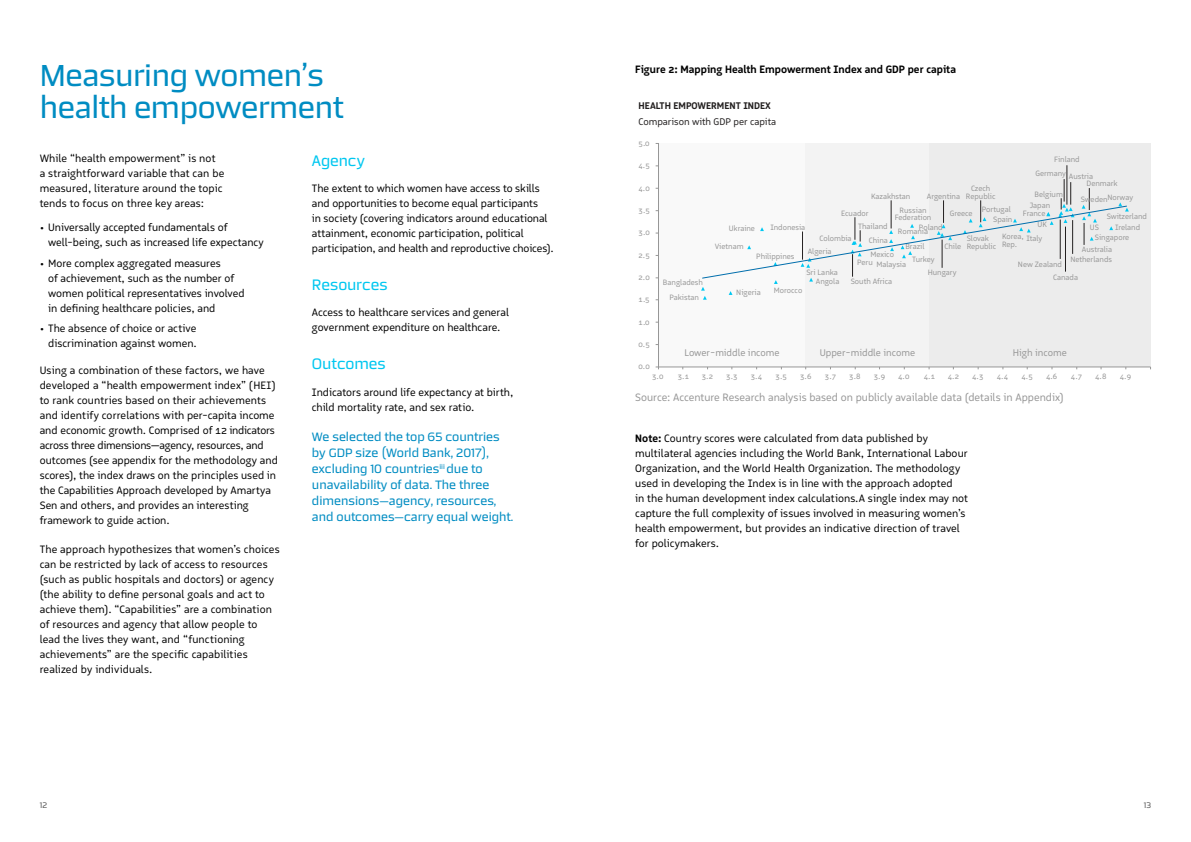
<style>
.page{position:relative;width:1191px;height:842px;background:#fff}
.page>*{position:absolute;margin:0;border:0;box-sizing:border-box;transform-origin:0 0}
.t1{font:30px/32px "Certo Sans";letter-spacing:-.015em;color:#008cc2}
.t2{font:15px "Certo Sans";letter-spacing:-.005em;color:#00c7f0}
.t3{font:12px/16px "Certo Sans";color:#008cc2}
.t4{font:11px/15px "Logical";letter-spacing:.005em;color:#000}
.t5{font:11px "Logical";color:#969696}
.t6{font:700 11px "Logical";letter-spacing:.005em;color:#000}
.t7{font:9.9px "Logical";color:#979797}
.t8{font:9.9px "Logical";color:#232020}
.t9{font:700 9.9px "Logical";color:#232020}
.t10{font:8px "Certo Sans";color:#5a5a5a}
.t11{font:7.9px/7.9px "Logical";color:#979797}
.s1{font-weight:700}
</style>
<div class="page">
<div style="left:658px;top:143px;width:147px;height:224px;background:#f9f9f9"></div>
<div style="left:805px;top:143px;width:124px;height:224px;background:#f3f3f3"></div>
<div style="left:929px;top:143px;width:221px;height:224px;background:#ececec"></div>
<hr style="left:658px;top:367px;width:492px;height:1px;background:#979797">
<svg style="left:655px;top:143px;width:4px;height:226px"></svg>
<hr style="left:1066px;top:165px;width:1px;height:40px;background:#232020">
<svg style="left:701px;top:179px;width:427px;height:121px"></svg>
<h1 class="t1" style="left:40px;top:59px;width:305px">Measuring women’s health empowerment</h1>
<p class="t4" style="left:40px;top:151px;width:186px">While “health empowerment” is not<br>a straightforward variable that can be measured, literature around the topic tends to focus on three key areas:</p>
<p class="t4" style="left:48px;top:220px;width:217px;text-indent:-9px">• Universally accepted fundamentals of well-being, such as increased life expectancy</p>
<p class="t4" style="left:48px;top:255px;width:198px;text-indent:-9px">• More complex aggregated measures<br>of achievement, such as the number of women political representatives involved in defining healthcare policies, and</p>
<p class="t4" style="left:40px;top:321px;width:159px;text-align:right">• The absence of choice or active discrimination against women.</p>
<p class="t4" style="left:40px;top:362px;width:240px">Using a combination of these factors, we have developed a “health empowerment index” (HEI) to rank countries based on their achievements and identify correlations with per-capita income and economic growth. Comprised of 12 indicators across three dimensions—agency, resources, and outcomes (see appendix for the methodology and scores), the index draws on the principles used in the Capabilities Approach developed by Amartya Sen and others, and provides an interesting framework to guide action.</p>
<p class="t4" style="left:40px;top:541px;width:241px">The approach hypothesizes that women’s choices can be restricted by lack of access to resources (such as public hospitals and doctors) or agency (the ability to define personal goals and act to achieve them). “Capabilities” are a combination of resources and agency that allow people to lead the lives they want, and “functioning achievements” are the specific capabilities realized by individuals.</p>
<h2 class="t2" style="left:312px;top:151px;width:55px">Agency</h2>
<p class="t4" style="left:312px;top:181px;width:243px">The extent to which women have access to skills and opportunities to become equal participants<br>in society (covering indicators around educational attainment, economic participation, political participation, and health and reproductive choices).</p>
<h2 class="t2" style="left:312px;top:275px;width:77px">Resources</h2>
<p class="t4" style="left:312px;top:305px;width:199px">Access to healthcare services and general government expenditure on healthcare.</p>
<h2 class="t2" style="left:312px;top:354px;width:75px">Outcomes</h2>
<p class="t4" style="left:312px;top:384px;width:203px">Indicators around life expectancy at birth, child mortality rate, and sex ratio.</p>
<p class="t3" style="left:312px;top:428px;width:203px">We selected the top 65 countries by GDP size (World Bank, 2017), excluding 10 countries<sup>iii</sup> due to unavailability of data. The three dimensions—agency, resources, and outcomes—carry equal weight.</p>
<p class="t6" style="left:635px;top:63px;width:322px">Figure 2: Mapping Health Empowerment Index and GDP per capita</p>
<p class="t9" style="left:638px;top:99px;width:134px">HEALTH EMPOWERMENT INDEX</p>
<p class="t8" style="left:638px;top:115px;width:139px">Comparison with GDP per capita</p>
<p class="t11" style="left:638px;top:139px;width:13px">5.0</p>
<p class="t11" style="left:638px;top:161px;width:13px">4.5</p>
<p class="t11" style="left:638px;top:184px;width:13px">4.0</p>
<p class="t11" style="left:638px;top:206px;width:13px">3.5</p>
<p class="t11" style="left:638px;top:228px;width:13px">3.0</p>
<p class="t11" style="left:638px;top:251px;width:13px">2.5</p>
<p class="t11" style="left:638px;top:273px;width:13px">2.0</p>
<p class="t11" style="left:638px;top:296px;width:13px">1.5</p>
<p class="t11" style="left:638px;top:318px;width:13px">1.0</p>
<p class="t11" style="left:638px;top:340px;width:13px">0.5</p>
<p class="t11" style="left:638px;top:363px;width:13px">0.0</p>
<p class="t11" style="left:663px;top:276px;width:41px;line-height:14.2px;text-align:center">Bangladesh<br>Pakistan</p>
<p class="t11" style="left:1054px;top:156px;width:27px">Finland</p>
<p class="t11" style="left:1035px;top:169px;width:32px">Germany</p>
<p class="t11" style="left:1029px;top:189px;width:35px;line-height:10.6px;text-indent:5px">Belgium<br>Japan</p>
<p class="t11" style="left:1022px;top:209px;width:24px">France</p>
<p class="t11" style="left:1106px;top:212px;width:42px">Switzerland</p>
<p class="t11" style="left:1068px;top:172px;width:26px">Austria</p>
<p class="t11" style="left:1086px;top:180px;width:33px">Denmark</p>
<p class="t11" style="left:871px;top:192px;width:41px">Kazakhstan</p>
<p class="t11" style="left:927px;top:192px;width:35px">Argentina</p>
<p class="t11" style="left:966px;top:184px;width:31px;text-align:center">Czech<br>Republic</p>
<p class="t11" style="left:1107px;top:193px;width:27px">Norway</p>
<p class="t11" style="left:1080px;top:195px;width:28px">Sweden</p>
<p class="t11" style="left:949px;top:209px;width:24px">Greece</p>
<p class="t11" style="left:981px;top:203px;width:32px;line-height:10.9px;text-align:right">Portugal<br>Spain</p>
<p class="t11" style="left:966px;top:234px;width:31px">Slovak<br>Republic</p>
<p class="t11" style="left:1002px;top:232px;width:23px">Korea,<br>Rep.</p>
<p class="t11" style="left:1026px;top:234px;width:17px">Italy</p>
<p class="t11" style="left:894px;top:206px;width:38px;line-height:6.9px;text-align:center">Russian<br>Federation</p>
<p class="t11" style="left:841px;top:209px;width:29px">Ecuador</p>
<p class="t11" style="left:1037px;top:220px;width:11px">UK</p>
<p class="t11" style="left:858px;top:222px;width:31px">Thailand</p>
<p class="t11" style="left:919px;top:223px;width:25px">Poland</p>
<p class="t11" style="left:927px;top:268px;width:30px">Hungary</p>
<p class="t11" style="left:1090px;top:223px;width:11px">US</p>
<p class="t11" style="left:1115px;top:223px;width:27px">Ireland</p>
<p class="t11" style="left:770px;top:223px;width:36px">Indonesia</p>
<p class="t11" style="left:728px;top:224px;width:28px">Ukraine</p>
<p class="t11" style="left:898px;top:227px;width:32px">Romania</p>
<p class="t11" style="left:819px;top:234px;width:33px">Colombia</p>
<p class="t11" style="left:1095px;top:234px;width:36px">Singapore</p>
<p class="t11" style="left:869px;top:233px;width:27px;line-height:14.1px">China<br>Mexico</p>
<p class="t11" style="left:876px;top:260px;width:31px">Malaysia</p>
<p class="t11" style="left:905px;top:243px;width:21px">Brazil</p>
<p class="t11" style="left:944px;top:242px;width:18px">Chile</p>
<p class="t11" style="left:714px;top:242px;width:30px">Vietnam</p>
<p class="t11" style="left:1070px;top:244px;width:43px;line-height:10.2px;text-align:right">Australia<br>Netherlands</p>
<p class="t11" style="left:807px;top:247px;width:25px">Algeria</p>
<p class="t11" style="left:756px;top:253px;width:40px">Philippines</p>
<p class="t11" style="left:912px;top:255px;width:24px">Turkey</p>
<p class="t11" style="left:857px;top:258px;width:17px">Peru</p>
<p class="t11" style="left:1018px;top:261px;width:46px">New Zealand</p>
<p class="t11" style="left:806px;top:268px;width:33px">Sri Lanka</p>
<p class="t11" style="left:1053px;top:274px;width:26px">Canada</p>
<p class="t11" style="left:816px;top:277px;width:25px">Angola</p>
<p class="t11" style="left:850px;top:277px;width:43px">South Africa</p>
<p class="t11" style="left:774px;top:286px;width:30px">Morocco</p>
<p class="t11" style="left:736px;top:288px;width:26px">Nigeria</p>
<p class="t7" style="left:684px;top:346px;width:96px">Lower-middle income</p>
<p class="t7" style="left:819px;top:346px;width:97px">Upper-middle income</p>
<p class="t7" style="left:1012px;top:346px;width:56px">High income</p>
<p class="t11" style="left:652px;top:372px;width:13px">3.0</p>
<p class="t11" style="left:678px;top:372px;width:13px">3.1</p>
<p class="t11" style="left:702px;top:372px;width:13px">3.2</p>
<p class="t11" style="left:726px;top:372px;width:13px">3.3</p>
<p class="t11" style="left:751px;top:372px;width:13px">3.4</p>
<p class="t11" style="left:775px;top:372px;width:13px">3.5</p>
<p class="t11" style="left:800px;top:372px;width:13px">3.6</p>
<p class="t11" style="left:825px;top:372px;width:13px">3.7</p>
<p class="t11" style="left:849px;top:372px;width:13px">3.8</p>
<p class="t11" style="left:874px;top:372px;width:13px">3.9</p>
<p class="t11" style="left:898px;top:372px;width:13px">4.0</p>
<p class="t11" style="left:923px;top:372px;width:13px">4.1</p>
<p class="t11" style="left:947px;top:372px;width:13px">4.2</p>
<p class="t11" style="left:972px;top:372px;width:13px">4.3</p>
<p class="t11" style="left:996px;top:372px;width:13px">4.4</p>
<p class="t11" style="left:1021px;top:372px;width:13px">4.5</p>
<p class="t11" style="left:1046px;top:372px;width:13px">4.6</p>
<p class="t11" style="left:1071px;top:372px;width:13px">4.7</p>
<p class="t11" style="left:1095px;top:372px;width:13px">4.8</p>
<p class="t11" style="left:1119px;top:372px;width:13px">4.9</p>
<p class="t5" style="left:635px;top:391px;width:430px">Source: Accenture Research analysis based on publicly available data (details in Appendix)</p>
<p class="t4" style="left:635px;top:431px;width:334px"><span class="s1">Note:</span> Country scores were calculated from data published by multilateral agencies including the World Bank, International Labour Organization, and the World Health Organization. The methodology used in developing the Index is in line with the approach adopted<br>in the human development index calculations.A single index may not capture the full complexity of issues involved in measuring women’s health empowerment, but provides an indicative direction of travel for policymakers.</p>
<p class="t7" style="left:861px;top:395px;width:88px">GDP per capita (log)</p>
<p class="t10" style="left:40px;top:800px;width:9px">12</p>
<p class="t10" style="left:1144px;top:800px;width:9px">13</p>
</div>
